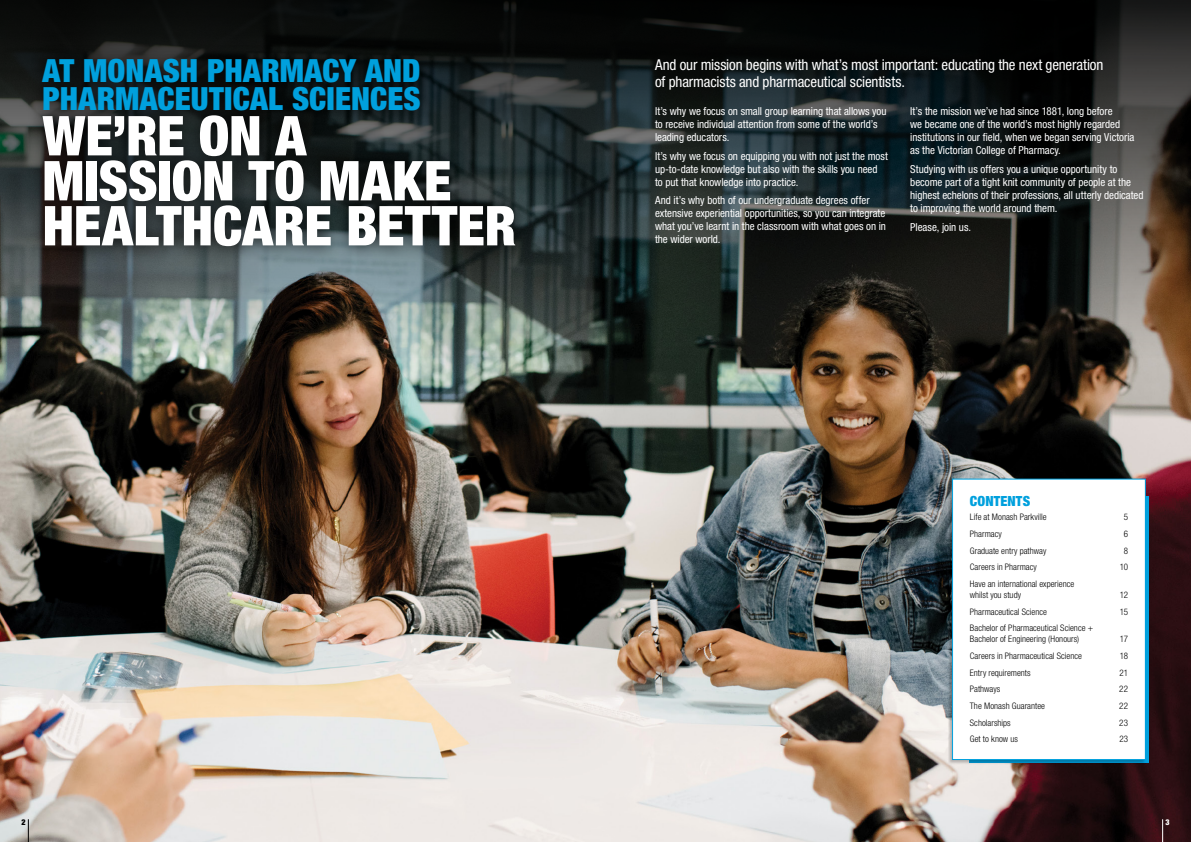
<style>
.page{position:relative;width:1191px;height:842px;background:#fff}
.page>*{position:absolute;margin:0;border:0;box-sizing:border-box;transform-origin:0 0}
.t1{font:900 condensed 55px/45px "Helvetica Neue LT Pro";color:#fff}
.t2{font:900 condensed 32px/28px "Helvetica Neue LT Pro";letter-spacing:.005em;color:#00a0dd}
.t3{font:condensed 15px/17px "Helvetica Neue LT Pro";letter-spacing:-.01em;color:#fff}
.t4{font:900 condensed 14px "Helvetica Neue LT Pro";letter-spacing:.01em;color:#00a0dd}
.t5{font:condensed 11px/13px "Helvetica Neue LT Pro";letter-spacing:-.005em;color:#fff}
.t6{font:300 condensed 9px/11px "Helvetica Neue LT Pro";letter-spacing:.005em;color:#000}
.t7{font:900 condensed 8px "Helvetica Neue LT Pro";color:#000}
.t8{font:900 condensed 8px "Helvetica Neue LT Pro";color:#fff}
</style>
<div class="page">
<img style="left:0;top:357px;width:1191px;height:485px">
<svg style="left:0;top:0;width:1191px;height:357px;background:#2b2f2c"></svg>
<div style="left:27px;top:43px;width:502px;height:218px;background:#000;opacity:.75"></div>
<div style="left:947px;top:478px;width:199px;height:286px;background:#000;opacity:.25"></div>
<div style="left:952px;top:479px;width:193px;height:280px;background:#fff"></div>
<div style="left:952px;top:479px;width:193px;height:281px;border:1px solid #00a0dd"></div>
<svg style="left:1162px;top:819px;width:1px;height:23px"></svg>
<svg style="left:28px;top:819px;width:1px;height:23px"></svg>
<h2 class="t2" style="left:43px;top:57px;width:380px">AT MONASH PHARMACY AND<br>PHARMACEUTICAL SCIENCES</h2>
<h1 class="t1" style="left:43px;top:112px;width:475px">WE’RE ON A<br>MISSION TO MAKE<br>HEALTHCARE BETTER</h1>
<h3 class="t3" style="left:655px;top:56px;width:450px">And our mission begins with what’s most important: educating the next generation of pharmacists and pharmaceutical scientists.</h3>
<p class="t5" style="left:655px;top:105px;width:233px">It’s why we focus on small group learning that allows you to receive individual attention from some of the world’s leading educators.</p>
<p class="t5" style="left:655px;top:149px;width:234px">It’s why we focus on equipping you with not just the most up-to-date knowledge but also with the skills you need to put that knowledge into practice.</p>
<p class="t5" style="left:655px;top:194px;width:232px">And it’s why both of our undergraduate degrees offer extensive experiential opportunities, so you can integrate what you’ve learnt in the classroom with what goes on in the wider world.</p>
<p class="t5" style="left:910px;top:105px;width:226px">It’s the mission we’ve had since 1881, long before<br>we became one of the world’s most highly regarded institutions in our field, when we began serving Victoria as the Victorian College of Pharmacy.</p>
<p class="t5" style="left:910px;top:162px;width:235px">Studying with us offers you a unique opportunity to become part of a tight knit community of people at the highest echelons of their professions, all utterly dedicated to improving the world around them.</p>
<p class="t5" style="left:910px;top:220px;width:62px">Please, join us.</p>
<p class="t4" style="left:969px;top:493px;width:62px">CONTENTS</p>
<p class="t6" style="left:969px;top:511px;width:78px">Life at Monash Parkville</p>
<p class="t6" style="left:1123px;top:511px;width:6px">5</p>
<p class="t6" style="left:969px;top:528px;width:33px">Pharmacy</p>
<p class="t6" style="left:1123px;top:528px;width:6px">6</p>
<p class="t6" style="left:969px;top:545px;width:78px">Graduate entry pathway</p>
<p class="t6" style="left:1123px;top:545px;width:6px">8</p>
<p class="t6" style="left:969px;top:561px;width:68px">Careers in Pharmacy</p>
<p class="t6" style="left:1119px;top:561px;width:10px">10</p>
<p class="t6" style="left:969px;top:578px;width:106px">Have an international experience whilst you study</p>
<p class="t6" style="left:1119px;top:589px;width:10px">12</p>
<p class="t6" style="left:969px;top:606px;width:79px">Pharmaceutical Science</p>
<p class="t6" style="left:1119px;top:606px;width:10px">15</p>
<p class="t6" style="left:969px;top:622px;width:125px">Bachelor of Pharmaceutical Science +<br>Bachelor of Engineering (Honours)</p>
<p class="t6" style="left:1119px;top:633px;width:10px">17</p>
<p class="t6" style="left:969px;top:650px;width:114px">Careers in Pharmaceutical Science</p>
<p class="t6" style="left:1119px;top:650px;width:10px">18</p>
<p class="t6" style="left:969px;top:667px;width:62px">Entry requirements</p>
<p class="t6" style="left:1119px;top:667px;width:10px">21</p>
<p class="t6" style="left:969px;top:683px;width:32px">Pathways</p>
<p class="t6" style="left:1119px;top:683px;width:10px">22</p>
<p class="t6" style="left:969px;top:700px;width:77px">The Monash Guarantee</p>
<p class="t6" style="left:1119px;top:700px;width:10px">22</p>
<p class="t6" style="left:969px;top:717px;width:42px">Scholarships</p>
<p class="t6" style="left:1119px;top:717px;width:10px">23</p>
<p class="t6" style="left:969px;top:733px;width:50px">Get to know us</p>
<p class="t6" style="left:1119px;top:733px;width:10px">23</p>
<p class="t7" style="left:21px;top:817px;width:6px">2</p>
<p class="t8" style="left:1165px;top:817px;width:6px">3</p>
</div>
